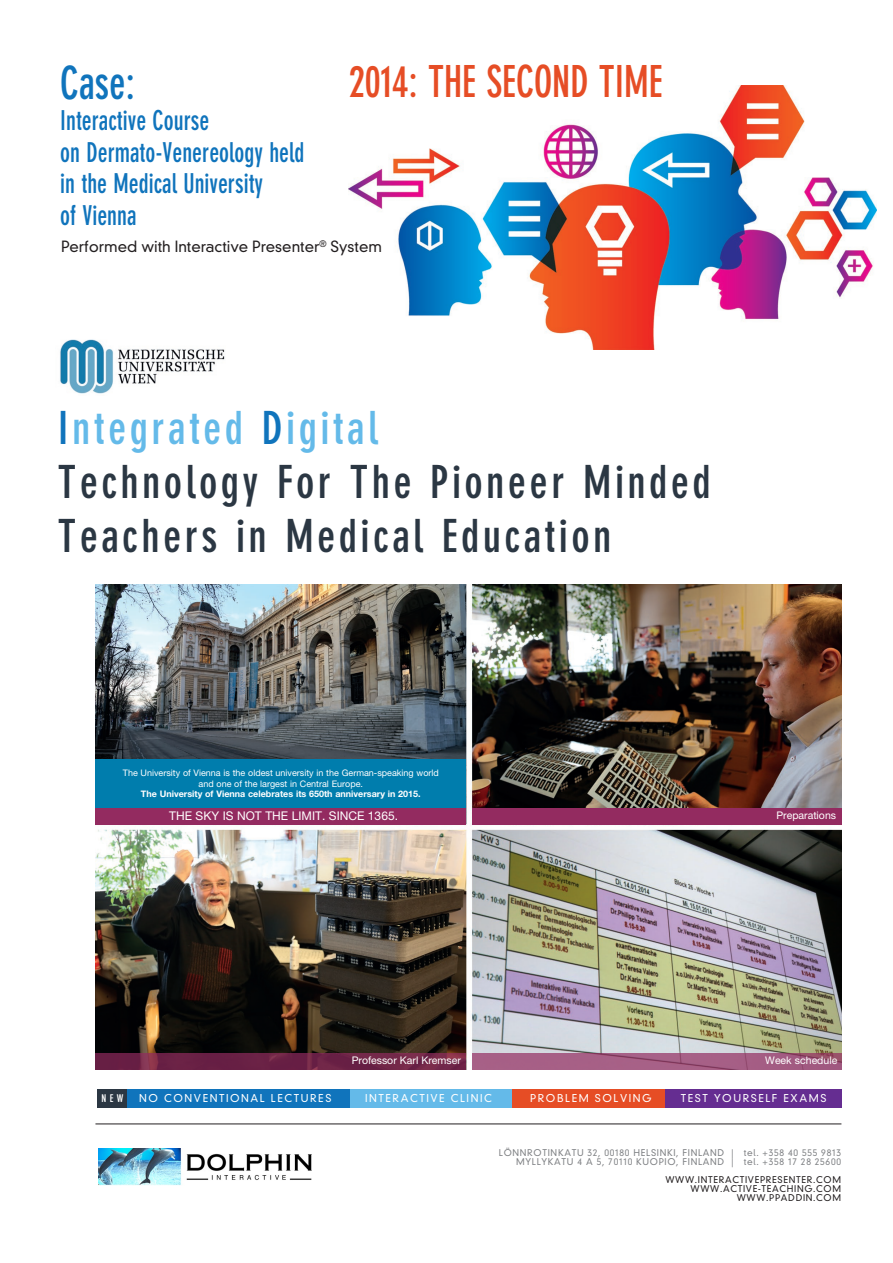
<style>
.page{position:relative;width:893px;height:1263px;background:#fff}
.page>*{position:absolute;margin:0;border:0;box-sizing:border-box;transform-origin:0 0}
.t1{font:700 condensed 45px/54px "DIN Neuzeit Grotesk Std";letter-spacing:.075em;color:#2b3743}
.t2{font:700 condensed 45px "DIN Neuzeit Grotesk Std";letter-spacing:.075em;color:#64bae9}
.t3{font:700 condensed 45px "DIN Neuzeit Grotesk Std";color:#1074bc;scale:.9 1}
.t4{font:700 condensed 43.5px "DIN Neuzeit Grotesk Std";color:#e64d25;scale:.9 1}
.t5{font:700 condensed 27px "DIN Neuzeit Grotesk Std";color:#1074bc;scale:.9 1}
.t6{font:300 15px "DIN Neuzeit Grotesk Std";color:#231f20}
.t7{font:12px "Helvetica Neue LT Std";color:#fff}
.t8{font:300 10.5px "DIN Neuzeit Grotesk Std";letter-spacing:.15em;color:#fff}
.t9{font:10.5px "Helvetica Neue LT Std";color:#fff}
.t10{font:700 condensed 10.5px "DIN Neuzeit Grotesk Std";color:#fff}
.t11{font:300 9px "DIN Neuzeit Grotesk Std";letter-spacing:.075em;color:#808285}
.t12{font:9px "Helvetica Neue LT Std";color:#fff}
.t13{font:300 9px "DIN Neuzeit Grotesk Std";letter-spacing:.075em;color:#231f20}
.t14{font:700 9px "Helvetica Neue LT Std";color:#fff}
.s1{color:#1074bc}
</style>
<div class="page">
<img style="left:95px;top:584px;width:746px;height:486px">
<div style="left:97px;top:1089px;width:31px;height:19px;background:#2b3743"></div>
<div style="left:128px;top:1089px;width:222px;height:19px;background:#1074bc"></div>
<div style="left:350px;top:1089px;width:162px;height:19px;background:#64bae9"></div>
<div style="left:512px;top:1089px;width:154px;height:19px;background:#e64d25"></div>
<div style="left:665px;top:1089px;width:176px;height:19px;background:#652d91"></div>
<hr style="left:95px;top:1123px;width:746px;height:1px;background:#231f20">
<img style="left:98px;top:1148px;width:213px;height:38px">
<img style="left:60px;top:339px;width:165px;height:55px">
<img style="left:349px;top:85px;width:527px;height:265px">
<div style="left:95px;top:808px;width:371px;height:16px;background:#932b60"></div>
<div style="left:472px;top:808px;width:369px;height:16px;background:#932b60"></div>
<svg style="left:472px;top:1053px;width:369px;height:17px;background:#a35c82"></svg>
<svg style="left:95px;top:1053px;width:371px;height:17px;background:#6e2346"></svg>
<div style="left:95px;top:759px;width:371px;height:49px;background:#007dad"></div>
<p class="t4" style="left:349px;top:56px;width:350px">2014: THE SECOND TIME</p>
<p class="t3" style="left:60px;top:57px;width:85px">Case:</p>
<p class="t5" style="left:60px;top:105px;width:167px">Interactive Course</p>
<p class="t5" style="left:60px;top:136px;width:273px">on Dermato-Venereology held</p>
<p class="t5" style="left:60px;top:168px;width:227px">in the Medical University</p>
<p class="t5" style="left:60px;top:199px;width:86px">of Vienna</p>
<p class="t6" style="left:61px;top:238px;width:322px">Performed with Interactive Presenter<sup>®</sup> System</p>
<p class="t2" style="left:58px;top:402px;width:322px"><span class="s1">I</span>ntegrated <span class="s1">D</span>igital</p>
<p class="t1" style="left:58px;top:455px;width:654px">Technology For The Pioneer Minded<br>Teachers in Medical Education</p>
<p class="t12" style="left:123px;top:767px;width:317px">The University of Vienna is the oldest university in the German-speaking world</p>
<p class="t12" style="left:199px;top:778px;width:166px">and one of the largest in Central Europe.</p>
<p class="t14" style="left:141px;top:788px;width:281px">The University of Vienna celebrates its 650th anniversary in 2015.</p>
<p class="t7" style="left:169px;top:809px;width:230px">THE SKY IS NOT THE LIMIT. SINCE 1365.</p>
<p class="t9" style="left:776px;top:809px;width:61px">Preparations</p>
<p class="t9" style="left:352px;top:1054px;width:111px">Professor Karl Kremser</p>
<p class="t9" style="left:765px;top:1054px;width:74px">Week schedule</p>
<p class="t10" style="left:102px;top:1092px;width:23px">NEW</p>
<p class="t8" style="left:139px;top:1092px;width:194px">NO CONVENTIONAL LECTURES</p>
<p class="t8" style="left:365px;top:1092px;width:128px">INTERACTIVE CLINIC</p>
<p class="t8" style="left:530px;top:1092px;width:123px">PROBLEM SOLVING</p>
<p class="t8" style="left:681px;top:1092px;width:147px">TEST YOURSELF EXAMS</p>
<p class="t11" style="left:499px;top:1147px;width:344px">LÖNNROTINKATU 32, 00180 HELSINKI, FINLAND | tel. +358 40 555 9813</p>
<p class="t11" style="left:516px;top:1156px;width:326px">MYLLYKATU 4 A 5, 70110 KUOPIO, FINLAND | tel. +358 17 28 25600</p>
<p class="t13" style="left:665px;top:1174px;width:177px">WWW.INTERACTIVEPRESENTER.COM</p>
<p class="t13" style="left:691px;top:1183px;width:152px">WWW.ACTIVE-TEACHING.COM</p>
<p class="t13" style="left:737px;top:1192px;width:106px">WWW.PPADDIN.COM</p>
</div>
